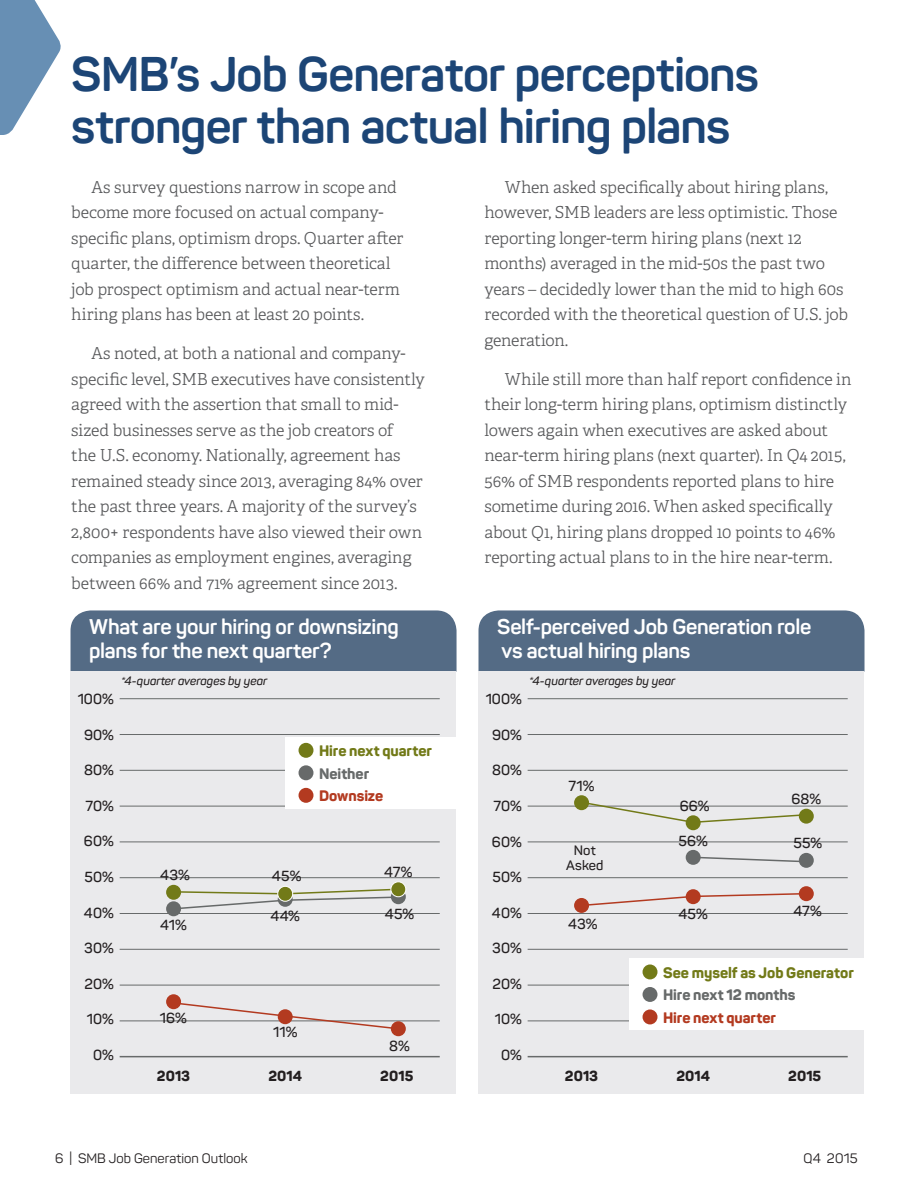
<style>
.page{position:relative;width:918px;height:1188px;background:#fff}
.page>*{position:absolute;margin:0;border:0;box-sizing:border-box;transform-origin:0 0}
.t1{font:700 48px "Panton";letter-spacing:-.02em;color:#1c4576}
.t2{font:700 21px/24px "Panton";letter-spacing:-.015em;color:#fff}
.t3{font:300 16.5px/25.5px "Adelle";letter-spacing:-.005em;color:#57585a}
.t4{font:800 15px "Panton";letter-spacing:-.005em;color:#727a18}
.t5{font:800 15px "Panton";letter-spacing:-.005em;color:#676a6a}
.t6{font:800 15px "Panton";letter-spacing:-.005em;color:#b33a20}
.t7{font:600 14.4px "Panton";letter-spacing:.005em;color:#231f20}
.t8{font:800 14.4px "Panton";color:#231f20}
.t9{font:13.5px "Panton";color:#231f20}
.t10{font:600 13.5px/15px "Panton";letter-spacing:.005em;color:#231f20;text-align:center}
.t11{font:italic 600 12px "Panton";color:#231f20}
</style>
<div class="page">
<svg style="left:0;top:0;width:61px;height:135px"></svg>
<div style="left:71px;top:610px;width:386px;height:62px;background:#546b85"></div>
<div style="left:478px;top:610px;width:387px;height:62px;background:#546b85"></div>
<div style="left:71px;top:672px;width:385px;height:422px;background:#eaeaec"></div>
<div style="left:478px;top:672px;width:386px;height:422px;background:#eaeaec"></div>
<hr style="left:120px;top:698px;width:320px;height:1px;background:#676a6a">
<hr style="left:120px;top:734px;width:320px;height:1px;background:#676a6a">
<hr style="left:120px;top:770px;width:320px;height:1px;background:#676a6a">
<hr style="left:120px;top:806px;width:320px;height:1px;background:#676a6a">
<hr style="left:120px;top:842px;width:320px;height:1px;background:#676a6a">
<hr style="left:120px;top:877px;width:320px;height:1px;background:#676a6a">
<hr style="left:120px;top:913px;width:320px;height:1px;background:#676a6a">
<hr style="left:120px;top:949px;width:320px;height:1px;background:#676a6a">
<hr style="left:120px;top:985px;width:320px;height:1px;background:#676a6a">
<hr style="left:120px;top:1021px;width:320px;height:1px;background:#676a6a">
<hr style="left:120px;top:1056px;width:320px;height:1px;background:#676a6a">
<hr style="left:528px;top:698px;width:320px;height:1px;background:#676a6a">
<hr style="left:528px;top:734px;width:320px;height:1px;background:#676a6a">
<hr style="left:528px;top:770px;width:320px;height:1px;background:#676a6a">
<hr style="left:528px;top:806px;width:320px;height:1px;background:#676a6a">
<hr style="left:528px;top:842px;width:320px;height:1px;background:#676a6a">
<hr style="left:528px;top:877px;width:320px;height:1px;background:#676a6a">
<hr style="left:528px;top:913px;width:320px;height:1px;background:#676a6a">
<hr style="left:528px;top:949px;width:320px;height:1px;background:#676a6a">
<hr style="left:528px;top:985px;width:320px;height:1px;background:#676a6a">
<hr style="left:528px;top:1021px;width:320px;height:1px;background:#676a6a">
<hr style="left:528px;top:1056px;width:320px;height:1px;background:#676a6a">
<svg style="left:580px;top:802px;width:228px;height:22px"></svg>
<svg style="left:172px;top:1001px;width:228px;height:29px"></svg>
<svg style="left:584px;top:892px;width:224px;height:14px"></svg>
<svg style="left:176px;top:888px;width:224px;height:21px"></svg>
<svg style="left:701px;top:856px;width:99px;height:7px"></svg>
<div style="left:278px;top:1009px;width:15px;height:15px;background:#b33a20;border-radius:50%"></div>
<div style="left:686px;top:889px;width:15px;height:15px;background:#b33a20;border-radius:50%"></div>
<svg style="left:278px;top:892px;width:15px;height:15px"></svg>
<div style="left:686px;top:850px;width:15px;height:15px;background:#676a6a;border-radius:50%"></div>
<div style="left:391px;top:1021px;width:15px;height:15px;background:#b33a20;border-radius:50%"></div>
<div style="left:799px;top:886px;width:15px;height:15px;background:#b33a20;border-radius:50%"></div>
<div style="left:391px;top:889px;width:15px;height:15px;background:#676a6a;border-radius:50%"></div>
<div style="left:799px;top:853px;width:15px;height:15px;background:#676a6a;border-radius:50%"></div>
<div style="left:166px;top:885px;width:15px;height:15px;background:#727a18;border-radius:50%"></div>
<div style="left:574px;top:795px;width:15px;height:15px;background:#727a18;border-radius:50%"></div>
<div style="left:166px;top:994px;width:15px;height:15px;background:#b33a20;border-radius:50%"></div>
<div style="left:574px;top:898px;width:15px;height:15px;background:#b33a20;border-radius:50%"></div>
<div style="left:166px;top:901px;width:15px;height:15px;background:#676a6a;border-radius:50%"></div>
<div style="left:278px;top:886px;width:15px;height:15px;background:#727a18;border-radius:50%"></div>
<div style="left:277px;top:886px;width:16px;height:16px;border:1px solid #fff;border-radius:50%"></div>
<div style="left:686px;top:815px;width:15px;height:15px;background:#727a18;border-radius:50%"></div>
<div style="left:391px;top:882px;width:15px;height:15px;background:#727a18;border-radius:50%"></div>
<div style="left:390px;top:881px;width:16px;height:16px;border:1px solid #fff;border-radius:50%"></div>
<div style="left:799px;top:809px;width:15px;height:15px;background:#727a18;border-radius:50%"></div>
<div style="left:285px;top:737px;width:172px;height:72px;background:#fff"></div>
<div style="left:299px;top:743px;width:14px;height:15px;background:#727a18;border-radius:50%"></div>
<div style="left:299px;top:765px;width:14px;height:15px;background:#676a6a;border-radius:50%"></div>
<div style="left:299px;top:788px;width:14px;height:15px;background:#b33a20;border-radius:50%"></div>
<div style="left:629px;top:959px;width:236px;height:71px;background:#fff"></div>
<div style="left:643px;top:964px;width:14px;height:15px;background:#727a18;border-radius:50%"></div>
<div style="left:643px;top:987px;width:14px;height:15px;background:#676a6a;border-radius:50%"></div>
<div style="left:643px;top:1009px;width:14px;height:15px;background:#b33a20;border-radius:50%"></div>
<p class="t1" style="left:71px;top:44px;width:689px">SMB’s Job Generator perceptions</p>
<p class="t1" style="left:71px;top:96px;width:661px">stronger than actual hiring plans</p>
<p class="t3" style="left:71px;top:175px;width:334px;text-indent:20px">As survey questions narrow in scope and become more focused on actual company&shy;specific plans, optimism drops. Quarter after quarter, the difference between theoretical job prospect optimism and actual near-term hiring plans has been at least 20 points.</p>
<p class="t3" style="left:71px;top:341px;width:355px;text-indent:20px">As noted, at both a national and company&shy;specific level, SMB executives have consistently agreed with the assertion that small to mid&shy;sized businesses serve as the job creators of<br>the U.S. economy. Nationally, agreement has remained steady since 2013, averaging 84% over the past three years. A majority of the survey’s 2,800+ respondents have also viewed their own companies as employment engines, averaging between 66% and 71% agreement since 2013.</p>
<p class="t3" style="left:485px;top:174px;width:365px;text-indent:20px">When asked specifically about hiring plans, however, SMB leaders are less optimistic. Those reporting longer-term hiring plans (next 12 months) averaged in the mid-50s the past two years – decidedly lower than the mid to high 60s recorded with the theoretical question of U.S. job generation.</p>
<p class="t3" style="left:485px;top:366px;width:368px;text-indent:20px">While still more than half report confidence in their long-term hiring plans, optimism distinctly lowers again when executives are asked about near-term hiring plans (next quarter). In Q4 2015, 56% of SMB respondents reported plans to hire sometime during 2016. When asked specifically about Q1, hiring plans dropped 10 points to 46% reporting actual plans to in the hire near-term.</p>
<p class="t2" style="left:89px;top:615px;width:311px">What are your hiring or downsizing plans for the next quarter?</p>
<p class="t2" style="left:497px;top:615px;width:316px">Self-perceived Job Generation role vs actual hiring plans</p>
<p class="t7" style="left:78px;top:690px;width:38px">100%</p>
<p class="t7" style="left:84px;top:726px;width:31px">90%</p>
<p class="t7" style="left:84px;top:761px;width:31px">80%</p>
<p class="t7" style="left:85px;top:797px;width:30px">70%</p>
<p class="t7" style="left:84px;top:833px;width:32px">60%</p>
<p class="t7" style="left:84px;top:868px;width:31px">50%</p>
<p class="t7" style="left:84px;top:904px;width:32px">40%</p>
<p class="t7" style="left:84px;top:939px;width:31px">30%</p>
<p class="t7" style="left:84px;top:975px;width:31px">20%</p>
<p class="t7" style="left:87px;top:1010px;width:29px">10%</p>
<p class="t7" style="left:93px;top:1046px;width:22px">0%</p>
<p class="t11" style="left:121px;top:673px;width:148px">*4-quarter averages by year</p>
<p class="t11" style="left:529px;top:673px;width:148px">*4-quarter averages by year</p>
<p class="t7" style="left:486px;top:690px;width:38px">100%</p>
<p class="t7" style="left:492px;top:726px;width:31px">90%</p>
<p class="t7" style="left:492px;top:762px;width:31px">80%</p>
<p class="t7" style="left:493px;top:797px;width:30px">70%</p>
<p class="t7" style="left:492px;top:833px;width:32px">60%</p>
<p class="t7" style="left:492px;top:868px;width:31px">50%</p>
<p class="t7" style="left:492px;top:904px;width:32px">40%</p>
<p class="t7" style="left:492px;top:939px;width:31px">30%</p>
<p class="t7" style="left:492px;top:975px;width:31px">20%</p>
<p class="t7" style="left:495px;top:1010px;width:29px">10%</p>
<p class="t7" style="left:501px;top:1046px;width:22px">0%</p>
<p class="t4" style="left:319px;top:742px;width:114px">Hire next quarter</p>
<p class="t5" style="left:319px;top:764px;width:51px">Neither</p>
<p class="t6" style="left:319px;top:787px;width:66px">Downsize</p>
<p class="t7" style="left:569px;top:777px;width:27px">71%</p>
<p class="t7" style="left:791px;top:790px;width:31px">68%</p>
<p class="t7" style="left:680px;top:797px;width:32px">66%</p>
<p class="t7" style="left:678px;top:832px;width:31px">56%</p>
<p class="t7" style="left:793px;top:834px;width:30px">55%</p>
<p class="t10" style="left:566px;top:843px;width:39px">Not<br>Asked</p>
<p class="t7" style="left:384px;top:863px;width:30px">47%</p>
<p class="t7" style="left:160px;top:866px;width:31px">43%</p>
<p class="t7" style="left:272px;top:868px;width:31px">45%</p>
<p class="t7" style="left:385px;top:905px;width:31px">45%</p>
<p class="t7" style="left:794px;top:902px;width:30px">47%</p>
<p class="t7" style="left:270px;top:907px;width:31px">44%</p>
<p class="t7" style="left:678px;top:905px;width:31px">45%</p>
<p class="t7" style="left:160px;top:916px;width:28px">41%</p>
<p class="t7" style="left:568px;top:915px;width:31px">43%</p>
<p class="t4" style="left:663px;top:963px;width:192px">See myself as Job Generator</p>
<p class="t5" style="left:663px;top:986px;width:134px">Hire next 12 months</p>
<p class="t6" style="left:663px;top:1008px;width:114px">Hire next quarter</p>
<p class="t7" style="left:160px;top:1009px;width:29px">16%</p>
<p class="t7" style="left:273px;top:1023px;width:26px">11%</p>
<p class="t7" style="left:389px;top:1037px;width:22px">8%</p>
<p class="t8" style="left:157px;top:1067px;width:35px">2013</p>
<p class="t8" style="left:268px;top:1067px;width:35px">2014</p>
<p class="t8" style="left:380px;top:1067px;width:35px">2015</p>
<p class="t8" style="left:565px;top:1067px;width:35px">2013</p>
<p class="t8" style="left:676px;top:1067px;width:35px">2014</p>
<p class="t8" style="left:788px;top:1067px;width:35px">2015</p>
<p class="t9" style="left:55px;top:1150px;width:194px">6 | SMB Job Generation Outlook</p>
<p class="t9" style="left:803px;top:1150px;width:56px">Q4 2015</p>
</div>
